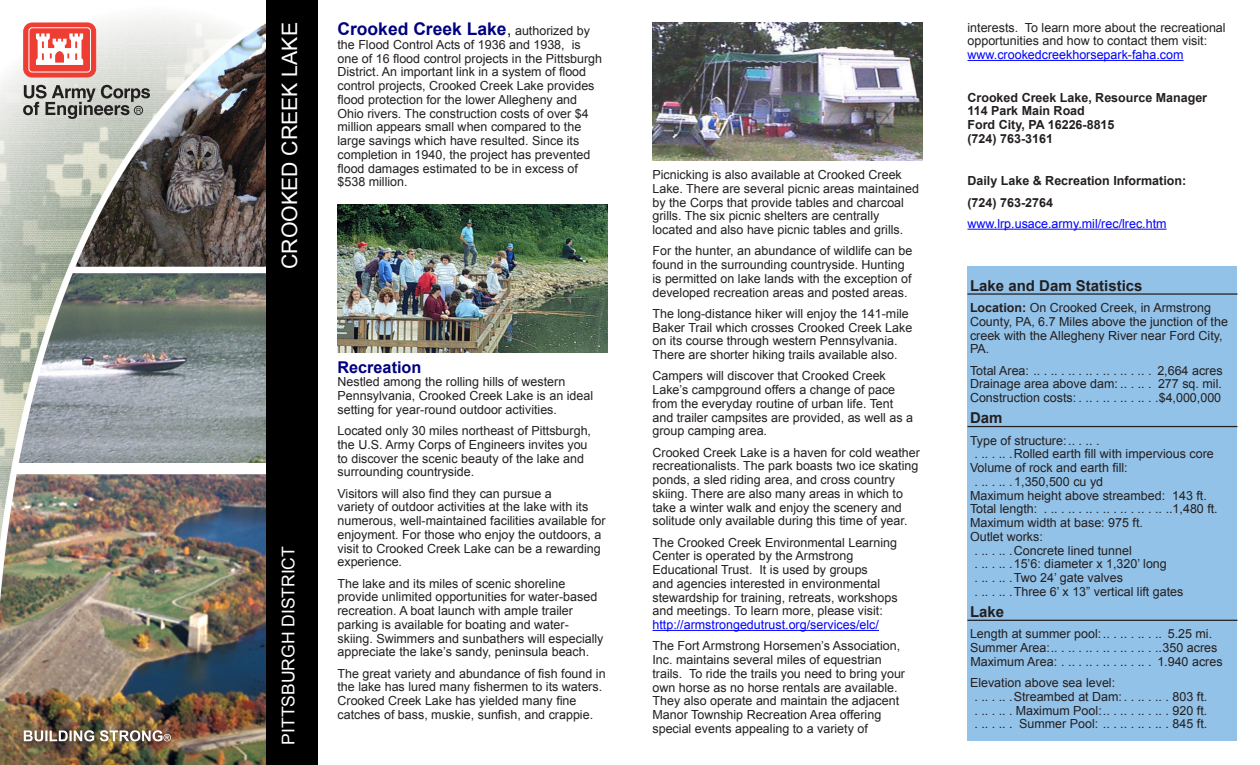
<style>
.page{position:relative;width:1260px;height:765px;background:#fff}
.page>*{position:absolute;margin:0;border:0;box-sizing:border-box;transform-origin:0 0}
.t1{font:21.25px "Arial";color:#fff}
.t2{font:700 17.5px "Arial";color:#000080}
.t3{font:17.5px "Arial";color:#fff}
.t4{font:700 16.25px "Arial";color:#000080}
.Statistics_Subject{font:700 15px "Arial";color:#231f20}
.Statistics{font:12.5px/13.8px "Arial";color:#231f20}
.ADDRESS{font:700 12.5px/13.8px "Arial";color:#231f20}
.t5{font:12.5px "Arial";color:#00f}
.s1{font-weight:400;color:#231f20}
.s2{font-weight:400;font-size:12.5px;color:#231f20}
.s3{color:#00f}
.s4{font-weight:700}
</style>
<div class="page">
<hr style="left:652px;top:630px;width:227px;height:1px;background:#00f">
<hr style="left:968px;top:60px;width:216px;height:1px;background:#00f">
<hr style="left:968px;top:229px;width:199px;height:1px;background:#00f">
<img style="left:338px;top:204px;width:270px;height:148px">
<img style="left:652px;top:22px;width:270px;height:138px">
<div style="left:968px;top:266px;width:270px;height:474px;background:#93c2e8"></div>
<hr style="left:968px;top:293px;width:270px;height:2px;background:#231f20">
<hr style="left:968px;top:426px;width:270px;height:1px;background:#231f20">
<hr style="left:968px;top:620px;width:270px;height:1px;background:#231f20">
<img style="left:0;top:15px;width:266px;height:748px">
<div style="left:266px;top:0;width:52px;height:765px;background:#000"></div>
<div style="left:24px;top:23px;width:72px;height:54px;background:#ee3e34;border-radius:8px"></div>
<div style="left:24px;top:23px;width:72px;height:54px;border:1px solid #ee3e34;border-radius:8px"></div>
<div style="left:28px;top:27px;width:63px;height:46px;border:3px solid #fff;border-radius:2px"></div>
<div style="left:30px;top:29px;width:59px;height:42px;background:#ee3e34;border-radius:2px"></div>
<div style="left:30px;top:29px;width:60px;height:42px;border:1px solid #ee3e34;border-radius:2px"></div>
<svg style="left:36px;top:33px;width:47px;height:32px"></svg>
<svg style="left:23px;top:85px;width:127px;height:34px;background:#9c9d99"></svg>
<div style="left:21px;top:728px;width:154px;height:18px;background:#231f20;opacity:.5"></div>
<svg style="left:24px;top:730px;width:147px;height:11px"></svg>
<p class="t1" style="left:276px;top:269px;width:248px;rotate:-90deg">CROOKED CREEK LAKE</p>
<p class="t3" style="left:277px;top:745px;width:200px;rotate:-90deg">PITTSBURGH DISTRICT</p>
<p class="t2" style="left:338px;top:17px;width:254px">Crooked Creek Lake<span class="s1">,</span> <span class="s2">authorized by</span></p>
<p class="Statistics" style="left:338px;top:38px;width:266px">the Flood Control Acts of 1936 and 1938, is one of 16 flood control projects in the Pittsburgh District. An important link in a system of flood control projects, Crooked Creek Lake provides flood protection for the lower Allegheny and Ohio rivers. The construction costs of over $4 million appears small when compared to the large savings which have resulted. Since its completion in 1940, the project has prevented flood damages estimated to be in excess of $538 million.</p>
<p class="t4" style="left:338px;top:356px;width:85px">Recreation</p>
<p class="Statistics" style="left:338px;top:375px;width:257px">Nestled among the rolling hills of western<br>Pennsylvania, Crooked Creek Lake is an ideal setting for year-round outdoor activities.</p>
<p class="Statistics" style="left:338px;top:424px;width:255px">Located only 30 miles northeast of Pittsburgh, the U.S. Army Corps of Engineers invites you to discover the scenic beauty of the lake and surrounding countryside.</p>
<p class="Statistics" style="left:338px;top:487px;width:270px">Visitors will also find they can pursue a<br>variety of outdoor activities at the lake with its numerous, well-maintained facilities available for enjoyment. For those who enjoy the outdoors, a visit to Crooked Creek Lake can be a rewarding experience.</p>
<p class="Statistics" style="left:338px;top:577px;width:268px">The lake and its miles of scenic shoreline provide unlimited opportunities for water-based recreation. A boat launch with ample trailer parking is available for boating and water&shy;skiing. Swimmers and sunbathers will especially appreciate the lake’s sandy, peninsula beach.</p>
<p class="Statistics" style="left:338px;top:667px;width:270px">The great variety and abundance of fish found in the lake has lured many fishermen to its waters.<br>Crooked Creek Lake has yielded many fine catches of bass, muskie, sunfish, and crappie.</p>
<p class="Statistics" style="left:652px;top:168px;width:268px">Picnicking is also available at Crooked Creek Lake. There are several picnic areas maintained by the Corps that provide tables and charcoal grills. The six picnic shelters are centrally located and also have picnic tables and grills.</p>
<p class="Statistics" style="left:652px;top:244px;width:261px">For the hunter, an abundance of wildlife can be found in the surrounding countryside. Hunting is permitted on lake lands with the exception of developed recreation areas and posted areas.</p>
<p class="Statistics" style="left:652px;top:307px;width:261px">The long-distance hiker will enjoy the 141-mile Baker Trail which crosses Crooked Creek Lake on its course through western Pennsylvania.<br>There are shorter hiking trails available also.</p>
<p class="Statistics" style="left:652px;top:369px;width:262px">Campers will discover that Crooked Creek Lake’s campground offers a change of pace from the everyday routine of urban life. Tent and trailer campsites are provided, as well as a group camping area.</p>
<p class="Statistics" style="left:652px;top:445px;width:269px">Crooked Creek Lake is a haven for cold weather recreationalists. The park boasts two ice skating ponds, a sled riding area, and cross country skiing. There are also many areas in which to take a winter walk and enjoy the scenery and solitude only available during this time of year.</p>
<p class="Statistics" style="left:652px;top:535px;width:247px">The Crooked Creek Environmental Learning Center is operated by the Armstrong Educational Trust. It is used by groups<br>and agencies interested in environmental stewardship for training, retreats, workshops and meetings. To learn more, please visit: <span class="s3">http://armstrongedutrust.org/services/elc/</span></p>
<p class="Statistics" style="left:652px;top:639px;width:254px">The Fort Armstrong Horsemen’s Association, Inc. maintains several miles of equestrian trails. To ride the trails you need to bring your own horse as no horse rentals are available.<br>They also operate and maintain the adjacent Manor Township Recreation Area offering special events appealing to a variety of</p>
<p class="Statistics" style="left:968px;top:20px;width:260px">interests. To learn more about the recreational opportunities and how to contact them visit: <span class="s3">www.crookedcreekhorsepark-faha.com</span></p>
<p class="ADDRESS" style="left:968px;top:91px;width:241px">Crooked Creek Lake, Resource Manager<br>114 Park Main Road<br>Ford City, PA 16226-8815<br>(724) 763-3161</p>
<p class="ADDRESS" style="left:968px;top:174px;width:220px">Daily Lake &amp; Recreation Information:</p>
<p class="ADDRESS" style="left:968px;top:196px;width:87px">(724) 763-2764</p>
<p class="t5" style="left:968px;top:215px;width:201px">www.lrp.usace.army.mil/rec/lrec.htm</p>
<p class="Statistics_Subject" style="left:970px;top:276px;width:174px">Lake and Dam Statistics</p>
<p class="Statistics" style="left:970px;top:301px;width:260px"><span class="s4">Location:</span> On Crooked Creek, in Armstrong County, PA, 6.7 Miles above the junction of the creek with the Allegheny River near Ford City, PA.</p>
<p class="Statistics" style="left:970px;top:364px;width:119px">Total Area: . .. . . ... ....</p>
<p class="Statistics" style="left:970px;top:364px;width:254px;text-indent:136px">. .. . .. . . 2,664 acres<br>Drainage area above dam: ......</p>
<p class="Statistics" style="left:1158px;top:377px;width:65px">277 sq. mil.</p>
<p class="Statistics" style="left:970px;top:391px;width:119px">Construction costs: . ....</p>
<p class="Statistics" style="left:1106px;top:391px;width:116px">. .. . .. . . .$4,000,000</p>
<p class="Statistics_Subject" style="left:970px;top:408px;width:34px">Dam</p>
<p class="Statistics" style="left:970px;top:434px;width:245px">Type of structure:.....<br>.. ... .. Rolled earth fill with impervious core<br>Volume of rock and earth fill:<br>.. ... ... 1,350,500 cu yd<br>Maximum height above streambed: 143 ft.<br>Total length: .. ... ... ....</p>
<p class="Statistics" style="left:970px;top:502px;width:249px;text-indent:136px">. .. . .. . . . ..1,480 ft.<br>Maximum width at base: 975 ft.<br>Outlet works:<br>.. ... .. Concrete lined tunnel<br>.. ... .. 15’6: diameter x 1,320’ long<br>.. ... .. Two 24’ gate valves<br>.. ... .. Three 6’ x 13” vertical lift gates</p>
<p class="Statistics_Subject" style="left:970px;top:602px;width:36px">Lake</p>
<p class="Statistics" style="left:970px;top:627px;width:244px">Length at summer pool:.. . .. . .. .. . 5.25 mi.<br>Summer Area:... ... ....</p>
<p class="Statistics" style="left:1106px;top:641px;width:113px">. .. . .. . . . 350 acres</p>
<p class="Statistics" style="left:970px;top:655px;width:119px">Maximum Area:.. ... ....</p>
<p class="Statistics" style="left:1106px;top:655px;width:118px">. .. . .. . . 1.940 acres</p>
<p class="Statistics" style="left:970px;top:676px;width:156px">Elevation above sea level:<br>.. ... .. Streambed at Dam:......</p>
<p class="Statistics" style="left:971px;top:690px;width:238px;text-align:justify;text-indent:188px">. .. 803 ft. .. ... ... Maximum Pool:.. . .. . .. .. . .. 920 ft. .. ... ... Summer Pool: . .. . .. . .. . .. 845 ft.</p>
</div>
